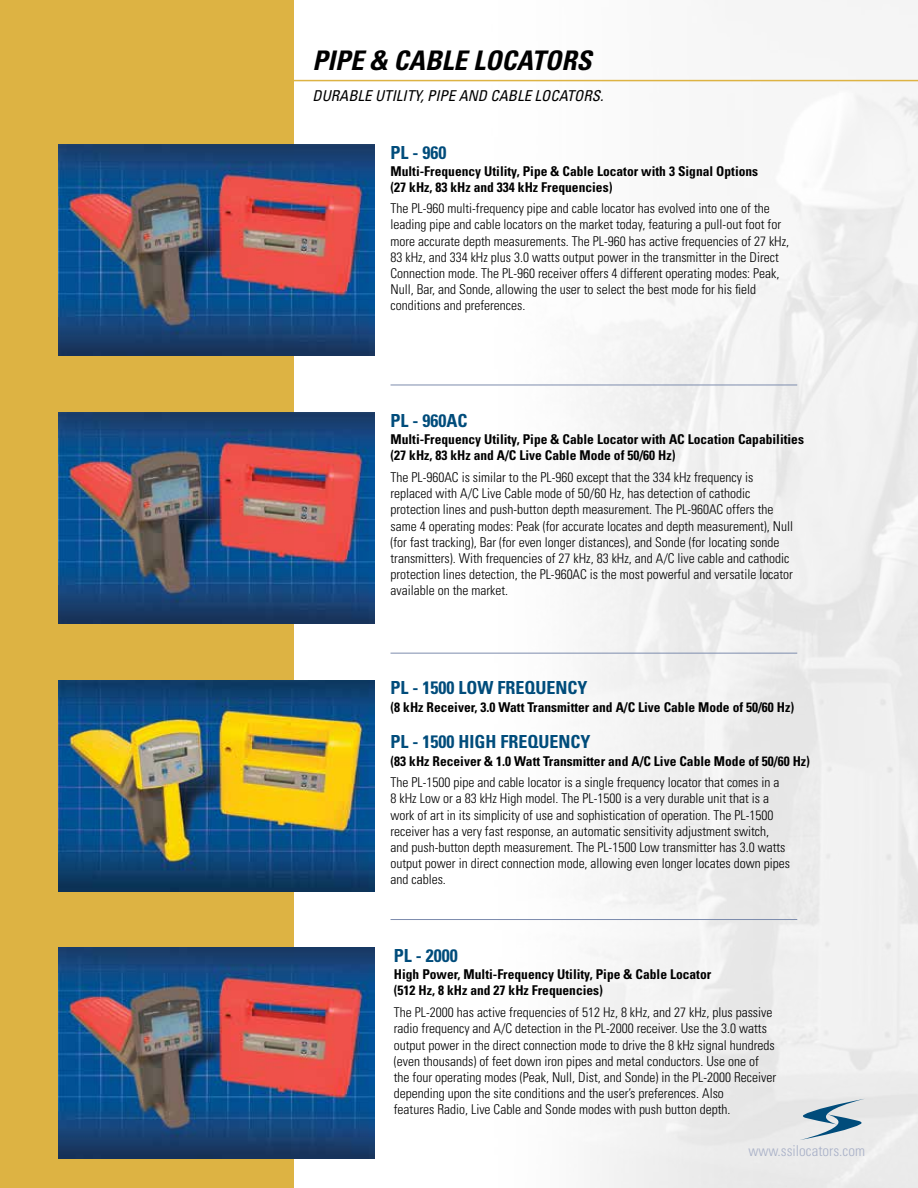
<style>
.page{position:relative;width:918px;height:1188px;background:#fff}
.page>*{position:absolute;margin:0;border:0;box-sizing:border-box;transform-origin:0 0}
.t1{font:italic 700 condensed 27px "Univers";color:#000}
.t2{font:700 condensed 18px "Univers";color:#004c7b}
.t3{font:italic condensed 15px "Univers";color:#000}
.t4{font:300 condensed 15px "Univers";color:#a9b1c8}
.t5{font:300 condensed 13.5px/16.2px "Univers";color:#000}
.t6{font:700 condensed 13.5px/16.2px "Univers";color:#000}
</style>
<div class="page">
<img style="left:294px;top:0;width:624px;height:1188px">
<div style="left:0;top:0;width:294px;height:1188px;background:#ddb343"></div>
<hr style="left:286px;top:80px;width:632px;height:1px;background:#ddb343">
<hr style="left:391px;top:385px;width:406px;height:1px;background:#7d8cad">
<hr style="left:391px;top:653px;width:406px;height:1px;background:#7d8cad">
<hr style="left:391px;top:919px;width:406px;height:1px;background:#7d8cad">
<img style="left:58px;top:681px;width:317px;height:210px">
<img style="left:58px;top:948px;width:317px;height:211px">
<img style="left:58px;top:413px;width:317px;height:211px">
<img style="left:58px;top:145px;width:317px;height:211px">
<svg style="left:799px;top:1099px;width:66px;height:41px;background:#b2c3ce"></svg>
<h1 class="t1" style="left:313px;top:44px;width:280px">PIPE &amp; CABLE LOCATORS</h1>
<p class="t3" style="left:313px;top:86px;width:292px">DURABLE UTILITY, PIPE AND CABLE LOCATORS.</p>
<h2 class="t2" style="left:391px;top:141px;width:57px">PL - 960</h2>
<p class="t6" style="left:391px;top:163px;width:369px">Multi-Frequency Utility, Pipe &amp; Cable Locator with 3 Signal Options (27 kHz, 83 kHz and 334 kHz Frequencies)</p>
<p class="t5" style="left:391px;top:200px;width:400px">The PL-960 multi-frequency pipe and cable locator has evolved into one of the leading pipe and cable locators on the market today, featuring a pull-out foot for more accurate depth measurements. The PL-960 has active frequencies of 27 kHz, 83 kHz, and 334 kHz plus 3.0 watts output power in the transmitter in the Direct Connection mode. The PL-960 receiver offers 4 different operating modes: Peak, Null, Bar, and Sonde, allowing the user to select the best mode for his field conditions and preferences.</p>
<h2 class="t2" style="left:391px;top:409px;width:78px">PL - 960AC</h2>
<p class="t6" style="left:391px;top:431px;width:415px">Multi-Frequency Utility, Pipe &amp; Cable Locator with AC Location Capabilities (27 kHz, 83 kHz and A/C Live Cable Mode of 50/60 Hz)</p>
<p class="t5" style="left:391px;top:469px;width:404px">The PL-960AC is similar to the PL-960 except that the 334 kHz frequency is replaced with A/C Live Cable mode of 50/60 Hz, has detection of cathodic protection lines and push-button depth measurement. The PL-960AC offers the same 4 operating modes: Peak (for accurate locates and depth measurement), Null (for fast tracking), Bar (for even longer distances), and Sonde (for locating sonde transmitters). With frequencies of 27 kHz, 83 kHz, and A/C live cable and cathodic protection lines detection, the PL-960AC is the most powerful and versatile locator available on the market.</p>
<h2 class="t2" style="left:391px;top:677px;width:198px">PL - 1500 LOW FREQUENCY</h2>
<p class="t6" style="left:391px;top:699px;width:405px">(8 kHz Receiver, 3.0 Watt Transmitter and A/C Live Cable Mode of 50/60 Hz)</p>
<h2 class="t2" style="left:391px;top:731px;width:201px">PL - 1500 HIGH FREQUENCY</h2>
<p class="t6" style="left:391px;top:752px;width:421px">(83 kHz Receiver &amp; 1.0 Watt Transmitter and A/C Live Cable Mode of 50/60 Hz)</p>
<p class="t5" style="left:391px;top:774px;width:401px">The PL-1500 pipe and cable locator is a single frequency locator that comes in a<br>8 kHz Low or a 83 kHz High model. The PL-1500 is a very durable unit that is a work of art in its simplicity of use and sophistication of operation. The PL-1500 receiver has a very fast response, an automatic sensitivity adjustment switch, and push-button depth measurement. The PL-1500 Low transmitter has 3.0 watts output power in direct connection mode, allowing even longer locates down pipes and cables.</p>
<h2 class="t2" style="left:394px;top:944px;width:65px">PL - 2000</h2>
<p class="t6" style="left:394px;top:966px;width:319px">High Power, Multi-Frequency Utility, Pipe &amp; Cable Locator (512 Hz, 8 kHz and 27 kHz Frequencies)</p>
<p class="t5" style="left:394px;top:1004px;width:384px">The PL-2000 has active frequencies of 512 Hz, 8 kHz, and 27 kHz, plus passive radio frequency and A/C detection in the PL-2000 receiver. Use the 3.0 watts output power in the direct connection mode to drive the 8 kHz signal hundreds (even thousands) of feet down iron pipes and metal conductors. Use one of the four operating modes (Peak, Null, Dist, and Sonde) in the PL-2000 Receiver depending upon the site conditions and the user’s preferences. Also<br>features Radio, Live Cable and Sonde modes with push button depth.</p>
<p class="t4" style="left:748px;top:1142px;width:118px">www.ssilocators.com</p>
</div>
